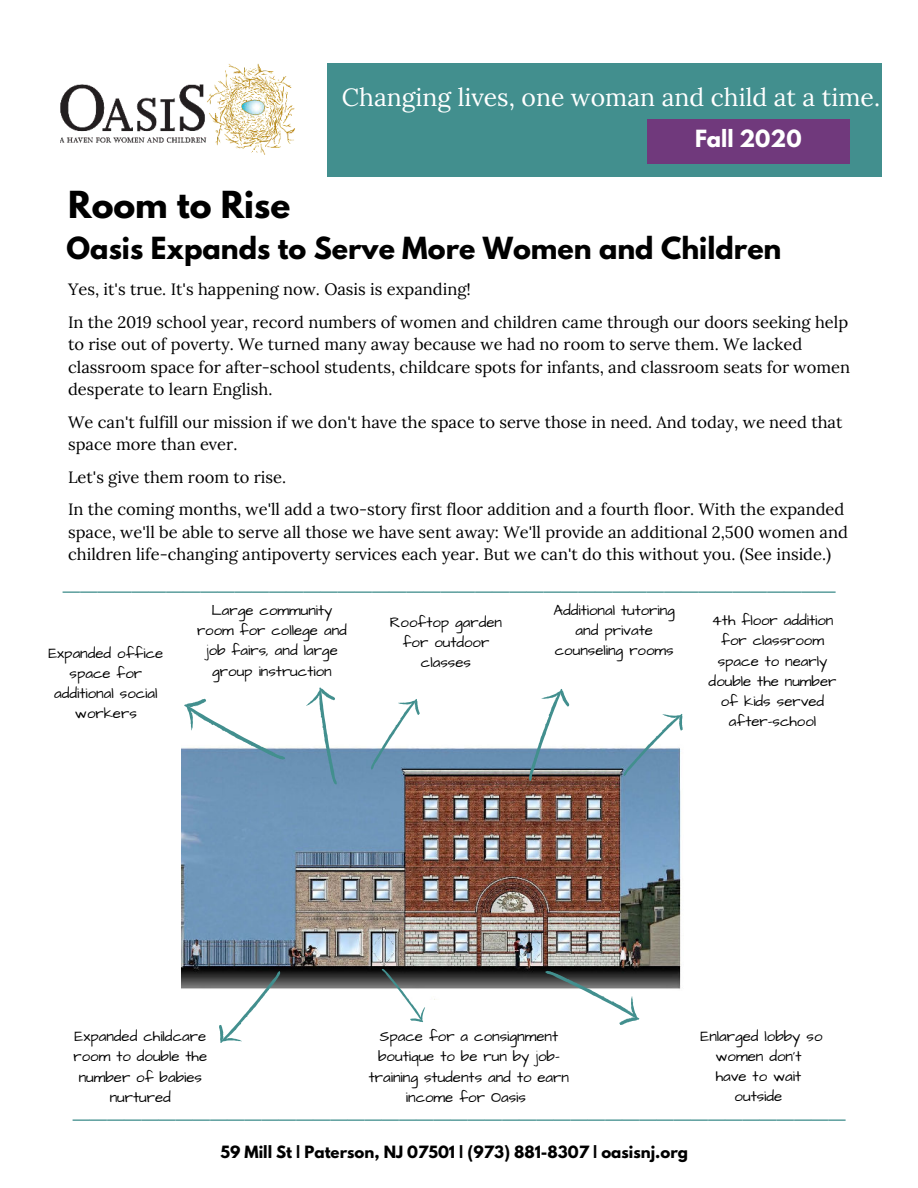
<style>
.page{position:relative;width:918px;height:1188px;background:#fff}
.page>*{position:absolute;margin:0;border:0;box-sizing:border-box;transform-origin:0 0}
.t1{font:700 33px "League Spartan";color:#000}
.t2{font:27px "Verdana";color:#428f8e}
.t3{font:700 27px "League Spartan";color:#000}
.t4{font:24.75px "Lora";color:#fff}
.t5{font:700 21px "League Spartan";color:#fff}
.t6{font:16.5px/22.5px "Lora";color:#000}
.t7{font:15px/20.2px "Architects Daughter";color:#000;text-align:center}
.t8{font:700 15px "League Spartan";color:#000}
</style>
<div class="page">
<img style="left:182px;top:747px;width:499px;height:253px">
<svg style="left:624px;top:714px;width:59px;height:62px"></svg>
<svg style="left:382px;top:969px;width:44px;height:54px"></svg>
<svg style="left:219px;top:971px;width:62px;height:72px"></svg>
<svg style="left:371px;top:699px;width:49px;height:71px"></svg>
<svg style="left:306px;top:687px;width:31px;height:98px"></svg>
<svg style="left:545px;top:971px;width:95px;height:54px"></svg>
<svg style="left:529px;top:689px;width:41px;height:92px"></svg>
<svg style="left:184px;top:698px;width:101px;height:63px"></svg>
<img style="left:60px;top:63px;width:235px;height:92px">
<div style="left:327px;top:63px;width:555px;height:113px;background:#428f8e"></div>
<div style="left:647px;top:119px;width:203px;height:45px;background:#70397c"></div>
<h3 class="t4" style="left:342px;top:79px;width:540px">Changing lives, one woman and child at a time.</h3>
<h1 class="t1" style="left:68px;top:179px;width:224px">Room to Rise</h1>
<p class="t5" style="left:695px;top:122px;width:108px">Fall 2020</p>
<h2 class="t3" style="left:67px;top:227px;width:716px">Oasis Expands to Serve More Women and Children</h2>
<p class="t6" style="left:68px;top:272px;width:782px;line-height:32.7px">Yes, it's true. It's happening now. Oasis is expanding!<br>In the 2019 school year, record numbers of women and children came through our doors seeking help</p>
<p class="t6" style="left:68px;top:332px;width:784px">to rise out of poverty. We turned many away because we had no room to serve them. We lacked classroom space for after-school students, childcare spots for infants, and classroom seats for women desperate to learn English.</p>
<p class="t6" style="left:68px;top:409px;width:776px">We can't fulfill our mission if we don't have the space to serve those in need. And today, we need that space more than ever.</p>
<p class="t6" style="left:68px;top:460px;width:778px;line-height:32.7px">Let's give them room to rise.<br>In the coming months, we'll add a two-story first floor addition and a fourth floor. With the expanded</p>
<p class="t6" style="left:68px;top:520px;width:781px">space, we'll be able to serve all those we have sent away: We'll provide an additional 2,500 women and children life-changing antipoverty services each year. But we can't do this without you. (See inside.)</p>
<h2 class="t2" style="left:63px;top:561px;width:774px">_____________________________________________</h2>
<p class="t7" style="left:48px;top:643px;width:117px">Expanded office space for additional social workers</p>
<p class="t7" style="left:197px;top:600px;width:151px">Large community room for college and job fairs, and large group instruction</p>
<p class="t7" style="left:554px;top:600px;width:123px">Additional tutoring and private counseling rooms</p>
<p class="t7" style="left:390px;top:612px;width:114px">Rooftop garden for outdoor classes</p>
<p class="t7" style="left:709px;top:611px;width:129px">4th floor addition for classroom space to nearly double the number of kids served after-school</p>
<p class="t7" style="left:74px;top:1027px;width:135px">Expanded childcare room to double the number of babies nurtured</p>
<p class="t7" style="left:369px;top:1027px;width:202px">Space for a consignment boutique to be run by job&shy;training students and to earn income for Oasis</p>
<p class="t7" style="left:700px;top:1026px;width:123px">Enlarged lobby so women don't<br>have to wait outside</p>
<h2 class="t2" style="left:73px;top:1089px;width:774px">_____________________________________________</h2>
<p class="t8" style="left:220px;top:1140px;width:469px">59 Mill St | Paterson, NJ 07501 | (973) 881-8307 | oasisnj.org</p>
</div>
